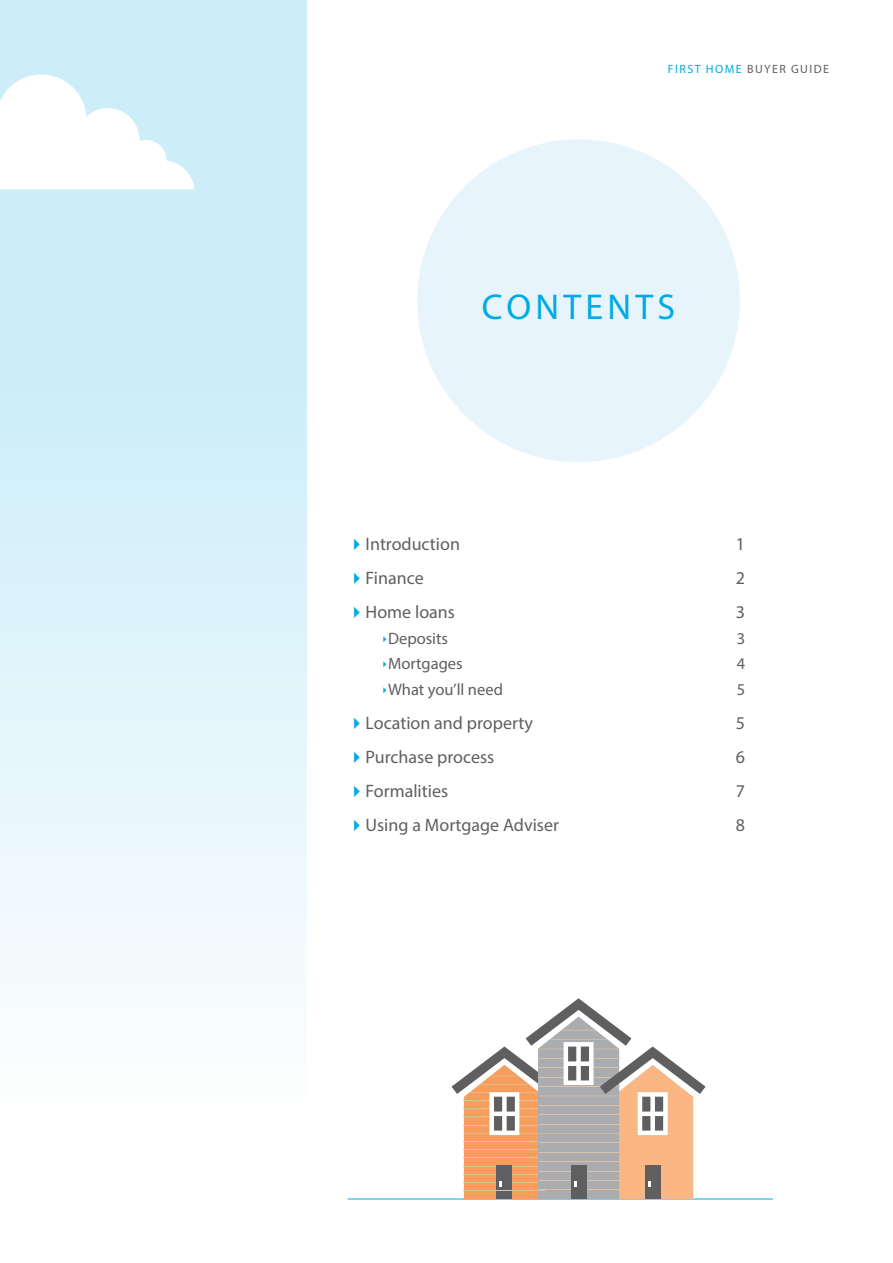
<style>
.page{position:relative;width:893px;height:1263px;background:#fff}
.page>*{position:absolute;margin:0;border:0;box-sizing:border-box;transform-origin:0 0}
.t1{font:36px "Myriad Pro";letter-spacing:.12em;color:#00abe5}
.t2{font:18px "Myriad Pro";color:#5f5f62}
.t3{font:16.5px "Myriad Pro";color:#5f5f62}
.t4{font:12px "Myriad Pro";letter-spacing:.12em;color:#5f5f62}
.s1{color:#00abe5}
</style>
<div class="page">
<div style="left:0;top:0;width:307px;height:1263px;background:linear-gradient(to bottom,#c1eaf8,#fff)"></div>
<div style="left:417px;top:139px;width:323px;height:323px;background:#e8f4fb;border-radius:50%"></div>
<hr style="left:348px;top:1199px;width:425px;height:1px;background:#00abe5">
<svg style="left:0;top:74px;width:194px;height:115px"></svg>
<svg style="left:452px;top:998px;width:254px;height:201px"></svg>
<p class="t4" style="left:668px;top:61px;width:163px"><span class="s1">FIRST HOME</span> BUYER GUIDE</p>
<h1 class="t1" style="left:482px;top:284px;width:195px">CONTENTS</h1>
<p class="t2" style="left:348px;top:533px;width:114px"><span class="s1">✔</span>Introduction</p>
<p class="t2" style="left:736px;top:533px;width:11px">1</p>
<p class="t2" style="left:348px;top:567px;width:78px"><span class="s1">✔</span>Finance</p>
<p class="t2" style="left:736px;top:567px;width:11px">2</p>
<p class="t2" style="left:348px;top:601px;width:109px"><span class="s1">✔</span>Home loans</p>
<p class="t2" style="left:736px;top:601px;width:11px">3</p>
<p class="t3" style="left:388px;top:628px;width:62px">Deposits</p>
<p class="t3" style="left:737px;top:628px;width:10px">3</p>
<p class="t3" style="left:388px;top:653px;width:76px">Mortgages</p>
<p class="t3" style="left:737px;top:653px;width:10px">4</p>
<p class="t3" style="left:388px;top:679px;width:116px">What you’ll need</p>
<p class="t3" style="left:737px;top:679px;width:10px">5</p>
<p class="t2" style="left:348px;top:712px;width:187px"><span class="s1">✔</span>Location and property</p>
<p class="t2" style="left:736px;top:712px;width:11px">5</p>
<p class="t2" style="left:348px;top:746px;width:148px"><span class="s1">✔</span>Purchase process</p>
<p class="t2" style="left:736px;top:746px;width:11px">6</p>
<p class="t2" style="left:348px;top:780px;width:102px"><span class="s1">✔</span>Formalities</p>
<p class="t2" style="left:736px;top:780px;width:11px">7</p>
<p class="t2" style="left:348px;top:814px;width:213px"><span class="s1">✔</span>Using a Mortgage Adviser</p>
<p class="t2" style="left:736px;top:814px;width:11px">8</p>
</div>
